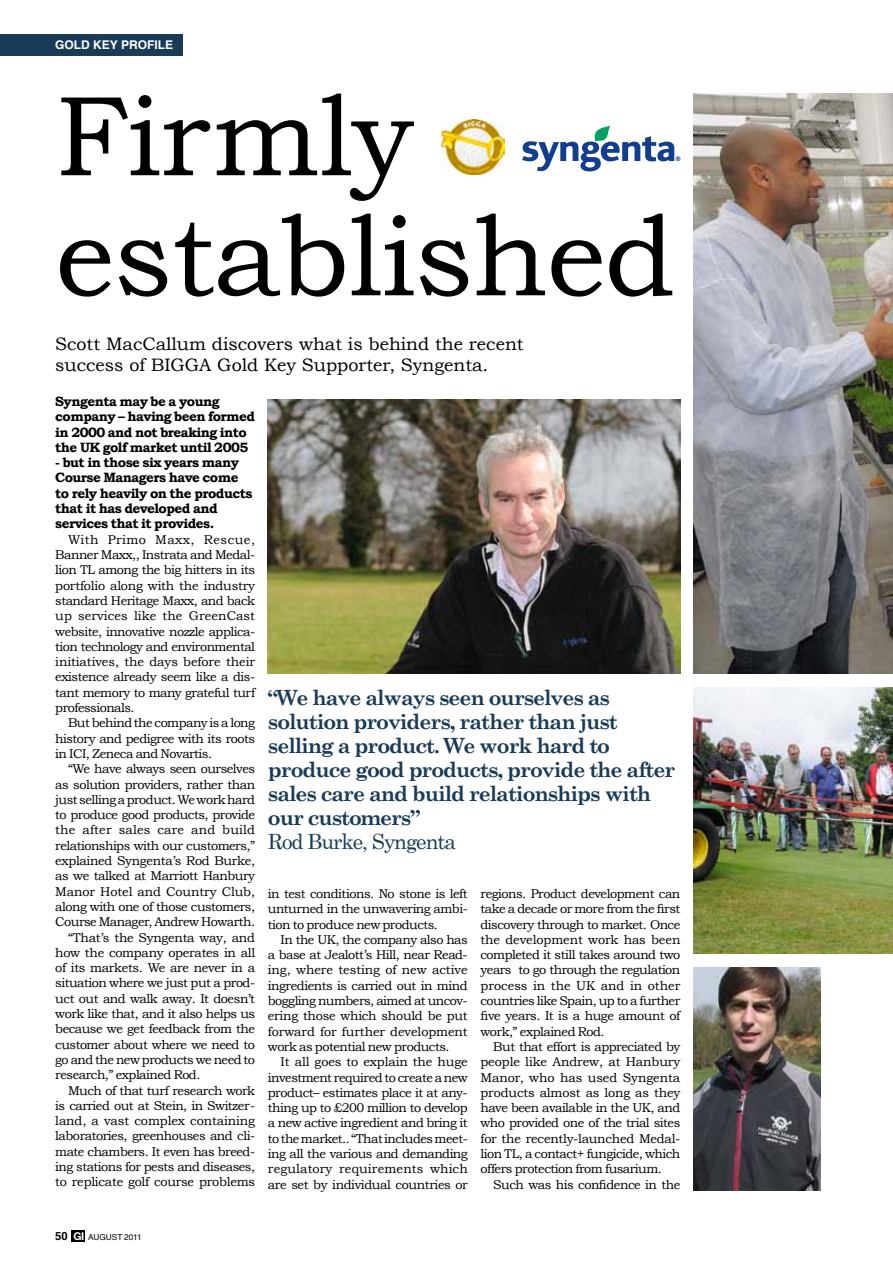
<style>
.page{position:relative;width:893px;height:1263px;background:#fff}
.page>*{position:absolute;margin:0;border:0;box-sizing:border-box;transform-origin:0 0}
.t1{font:114px/120px "Bookman Old Style";letter-spacing:-.01em;color:#000}
.t2{font:700 21px/24px "Century Schoolbook";letter-spacing:-.05em;color:#1a3b58}
.t3{font:21px "Century Schoolbook";letter-spacing:-.05em;color:#1a3b58}
.t4{font:18px/21.6px "Bookman Old Style";color:#000}
.t5{font:700 13.5px/15.3px "Bookman Old Style";letter-spacing:-.04em;color:#000}
.t6{font:12.75px/15.3px "Bookman Old Style";letter-spacing:-.04em;color:#000;text-align:justify}
.t7{font:12.75px "Bookman Old Style";letter-spacing:-.02em;color:#000}
.t8{font:12.75px "Bookman Old Style";letter-spacing:-.01em;color:#000}
.t9{font:12.75px "Bookman Old Style";letter-spacing:.015em;color:#000}
.t10{font:700 12px "Helvetica";color:#fff}
.t11{font:8.25px "Helvetica";color:#000}
.s1{font-weight:700;font-size:11.25px}
.s2{font-family:"Helvetica Neue";font-weight:700;font-size:10.8px;color:#fff}
</style>
<div class="page">
<div style="left:71px;top:1230px;width:14px;height:11px;background:#000"></div>
<div style="left:0;top:34px;width:183px;height:21px;background:#1a3b58"></div>
<img style="left:268px;top:400px;width:412px;height:274px">
<img style="left:693px;top:94px;width:200px;height:579px">
<img style="left:693px;top:688px;width:200px;height:265px">
<img style="left:693px;top:967px;width:128px;height:223px">
<img style="left:441px;top:119px;width:64px;height:55px">
<svg style="left:522px;top:126px;width:158px;height:45px"></svg>
<p class="t10" style="left:55px;top:35px;width:119px">GOLD KEY PROFILE</p>
<h1 class="t1" style="left:55px;top:76px;width:622px">Firmly established</h1>
<h3 class="t4" style="left:55px;top:333px;width:470px">Scott MacCallum discovers what is behind the recent success of BIGGA Gold Key Supporter, Syngenta.</h3>
<p class="t5" style="left:55px;top:393px;width:201px">Syngenta may be a young company – having been formed in 2000 and not breaking into the UK golf market until 2005</p>
<p class="t5" style="left:55px;top:455px;width:199px">- but in those six years many<br>Course Managers have come to rely heavily on the products that it has developed and services that it provides.</p>
<p class="t6" style="left:55px;top:532px;width:201px;text-indent:13px">With Primo Maxx, Rescue, Banner Maxx,, Instrata and Medal&shy;lion TL among the big hitters in its portfolio along with the industry standard Heritage Maxx, and back up services like the GreenCast website, innovative nozzle applica&shy;tion technology and environmental initiatives, the days before their existence already seem like a dis&shy;tant memory to many grateful turf professionals.</p>
<p class="t6" style="left:55px;top:715px;width:201px;text-indent:13px">But behind the company is a long history and pedigree with its roots in ICI, Zeneca and Novartis.</p>
<p class="t6" style="left:68px;top:761px;width:189px">“We have always seen ourselves</p>
<p class="t6" style="left:55px;top:776px;width:201px">as solution providers, rather than</p>
<p class="t6" style="left:55px;top:792px;width:201px">just selling a product. We work hard</p>
<p class="t6" style="left:55px;top:807px;width:201px">to produce good products, provide</p>
<p class="t9" style="left:55px;top:823px;width:201px">the after sales care and build</p>
<p class="t6" style="left:55px;top:838px;width:201px">relationships with our customers,”</p>
<p class="t6" style="left:55px;top:853px;width:201px">explained Syngenta’s Rod Burke,</p>
<p class="t6" style="left:55px;top:868px;width:201px">as we talked at Marriott Hanbury</p>
<p class="t8" style="left:55px;top:884px;width:201px">Manor Hotel and Country Club,</p>
<p class="t6" style="left:55px;top:899px;width:201px">along with one of those customers,</p>
<p class="t6" style="left:55px;top:914px;width:201px">Course Manager, Andrew Howarth.</p>
<p class="t7" style="left:68px;top:930px;width:188px">“That’s the Syngenta way, and</p>
<p class="t7" style="left:55px;top:945px;width:201px">how the company operates in all</p>
<p class="t6" style="left:55px;top:960px;width:201px">of its markets. We are never in a</p>
<p class="t6" style="left:55px;top:975px;width:201px">situation where we just put a prod-</p>
<p class="t6" style="left:55px;top:991px;width:201px">uct out and walk away. It doesn’t</p>
<p class="t6" style="left:55px;top:1006px;width:201px">work like that, and it also helps us</p>
<p class="t6" style="left:55px;top:1021px;width:201px">because we get feedback from the</p>
<p class="t6" style="left:55px;top:1037px;width:201px">customer about where we need to</p>
<p class="t6" style="left:55px;top:1052px;width:201px">go and the new products we need to</p>
<p class="t6" style="left:55px;top:1067px;width:147px">research,” explained Rod.</p>
<p class="t6" style="left:68px;top:1082px;width:189px">Much of that turf research work</p>
<p class="t6" style="left:55px;top:1098px;width:201px">is carried out at Stein, in Switzer-</p>
<p class="t8" style="left:55px;top:1113px;width:201px">land, a vast complex containing</p>
<p class="t6" style="left:55px;top:1128px;width:201px">laboratories, greenhouses and cli-</p>
<p class="t6" style="left:55px;top:1144px;width:201px">mate chambers. It even has breed-</p>
<p class="t6" style="left:55px;top:1159px;width:201px">ing stations for pests and diseases,</p>
<p class="t7" style="left:55px;top:1175px;width:201px">to replicate golf course problems</p>
<h2 class="t2" style="left:268px;top:685px;width:409px">“We have always seen ourselves as solution providers, rather than just selling a product. We work hard to produce good products, provide the after sales care and build relationships with our customers”</h2>
<h2 class="t3" style="left:268px;top:829px;width:190px">Rod Burke, Syngenta</h2>
<p class="t6" style="left:268px;top:886px;width:201px">in test conditions. No stone is left unturned in the unwavering ambi&shy;tion to produce new products.</p>
<p class="t6" style="left:268px;top:932px;width:201px;text-indent:13px">In the UK, the company also has a base at Jealott’s Hill, near Read&shy;ing, where testing of new active ingredients is carried out in mind boggling numbers, aimed at uncov&shy;ering those which should be put forward for further development work as potential new products.</p>
<p class="t6" style="left:268px;top:1054px;width:201px;text-indent:13px">It all goes to explain the huge investment required to create a new product– estimates place it at any&shy;thing up to £200 million to develop a new active ingredient and bring it to the market.. “That includes meet&shy;ing all the various and demanding regulatory requirements which are set by individual countries or</p>
<p class="t6" style="left:480px;top:886px;width:201px">regions. Product development can take a decade or more from the first discovery through to market. Once the development work has been completed it still takes around two years to go through the regulation process in the UK and in other countries like Spain, up to a further five years. It is a huge amount of work,” explained Rod.</p>
<p class="t6" style="left:480px;top:1039px;width:201px;text-indent:13px">But that effort is appreciated by people like Andrew, at Hanbury Manor, who has used Syngenta products almost as long as they have been available in the UK, and who provided one of the trial sites for the recently-launched Medal&shy;lion TL, a contact+ fungicide, which offers protection from fusarium.</p>
<p class="t6" style="left:493px;top:1176px;width:189px">Such was his confidence in the</p>
<p class="t11" style="left:55px;top:1231px;width:88px"><span class="s1">50</span> <span class="s2">GI</span> AUGUST 2011</p>
</div>
